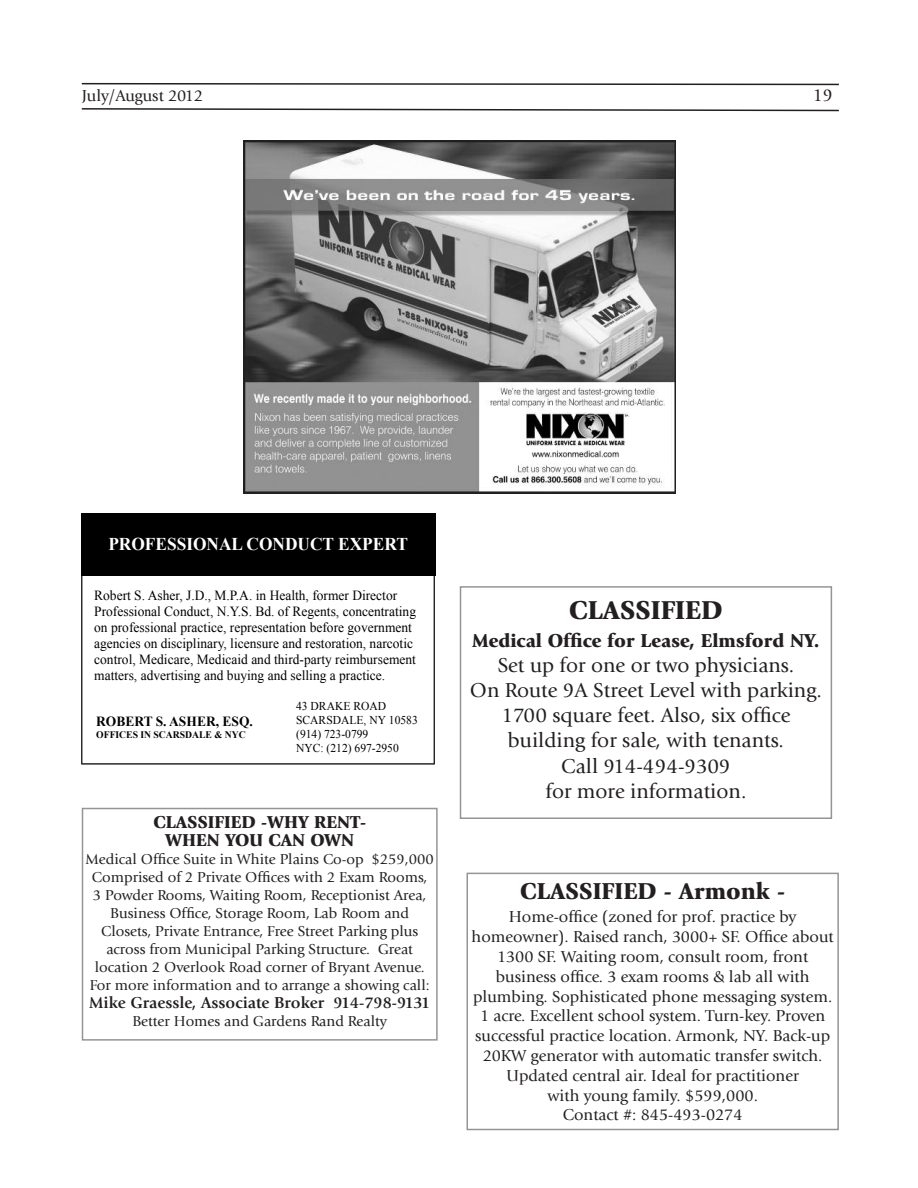
<style>
.page{position:relative;width:918px;height:1188px;background:#fff}
.page>*{position:absolute;margin:0;border:0;box-sizing:border-box;transform-origin:0 0}
.t1{font:900 27px "Giovanni Std";color:#231f20}
.t2{font:900 24px "Giovanni Std";color:#231f20}
.t3{font:21px/25.2px "Giovanni Std";color:#231f20;text-align:center}
.t4{font:900 19.5px "Giovanni Std";color:#231f20}
.t5{font:900 18px/18px "Giovanni Std";color:#231f20;text-align:center}
.t6{font:700 18px "Times New Roman";color:#fff;scale:.96 1}
.t7{font:18px "Giovanni Std";color:#231f20}
.t8{font:16.5px/19.8px "Giovanni Std";color:#231f20;text-align:center}
.t9{font:700 16.5px "Giovanni Std";color:#231f20}
.t10{font:15px/18px "Giovanni Std";color:#231f20;text-align:center}
.t11{font:13.95px/16px "Times New Roman";color:#000;scale:.96 1}
.t12{font:700 13.95px "Times New Roman";color:#000;scale:.96 1}
.t13{font:12px/13.8px "Times New Roman";color:#000;scale:.96 1}
.t14{font:700 10.05px "Times New Roman";color:#000;scale:.96 1}
</style>
<div class="page">
<svg style="left:81px;top:82px;width:758px;height:4px"></svg>
<svg style="left:81px;top:108px;width:758px;height:4px"></svg>
<img style="left:244px;top:140px;width:432px;height:353px">
<div style="left:460px;top:586px;width:372px;height:233px;border:2px solid #939598"></div>
<div style="left:467px;top:873px;width:372px;height:257px;border:2px solid #939598"></div>
<div style="left:82px;top:808px;width:356px;height:233px;border:2px solid #939598"></div>
<div style="left:82px;top:513px;width:354px;height:63px;background:#000"></div>
<svg style="left:82px;top:576px;width:353px;height:189px"></svg>
<p class="t8" style="left:82px;top:87px;width:123px">July/August 2012</p>
<p class="t7" style="left:813px;top:88px;width:22px">19</p>
<p class="t6" style="left:108px;top:534px;width:314px">PROFESSIONAL CONDUCT EXPERT</p>
<p class="t11" style="left:94px;top:587px;width:337px">Robert S. Asher, J.D., M.P.A. in Health, former Director Professional Conduct, N.Y.S. Bd. of Regents, concentrating on professional practice, representation before government agencies on disciplinary, licensure and restoration, narcotic control, Medicare, Medicaid and third-party reimbursement matters, advertising and buying and selling a practice.</p>
<p class="t12" style="left:96px;top:713px;width:165px">ROBERT S. ASHER, ESQ.</p>
<p class="t14" style="left:96px;top:729px;width:157px">OFFICES IN SCARSDALE &amp; NYC</p>
<p class="t13" style="left:296px;top:699px;width:128px">43 DRAKE ROAD<br>SCARSDALE, NY 10583 (914) 723-0799<br>NYC: (212) 697-2950</p>
<p class="t5" style="left:153px;top:815px;width:214px">CLASSIFIED -WHY RENT-<br>WHEN YOU CAN OWN</p>
<p class="t10" style="left:86px;top:851px;width:350px">Medical Office Suite in White Plains Co-op $259,000<br>Comprised of 2 Private Offices with 2 Exam Rooms,<br>3 Powder Rooms, Waiting Room, Receptionist Area, Business Office, Storage Room, Lab Room and Closets, Private Entrance, Free Street Parking plus across from Municipal Parking Structure. Great location 2 Overlook Road corner of Bryant Avenue.<br>For more information and to arrange a showing call:</p>
<p class="t9" style="left:89px;top:996px;width:342px">Mike Graessle, Associate Broker 914-798-9131</p>
<p class="t10" style="left:132px;top:1013px;width:256px">Better Homes and Gardens Rand Realty</p>
<h1 class="t1" style="left:569px;top:599px;width:155px">CLASSIFIED</h1>
<p class="t4" style="left:472px;top:633px;width:349px">Medical Office for Lease, Elmsford NY.</p>
<p class="t3" style="left:470px;top:654px;width:353px">Set up for one or two physicians.<br>On Route 9A Street Level with parking.<br>1700 square feet. Also, six office building for sale, with tenants.<br>Call 914-494-9309<br>for more information.</p>
<h2 class="t2" style="left:520px;top:882px;width:266px">CLASSIFIED - Armonk -</h2>
<p class="t8" style="left:472px;top:908px;width:364px">Home-office (zoned for prof. practice by homeowner). Raised ranch, 3000+ SF. Office about 1300 SF. Waiting room, consult room, front business office. 3 exam rooms &amp; lab all with plumbing. Sophisticated phone messaging system.<br>1 acre. Excellent school system. Turn-key. Proven successful practice location. Armonk, NY. Back-up 20KW generator with automatic transfer switch.<br>Updated central air. Ideal for practitioner<br>with young family. $599,000.<br>Contact #: 845-493-0274</p>
</div>
